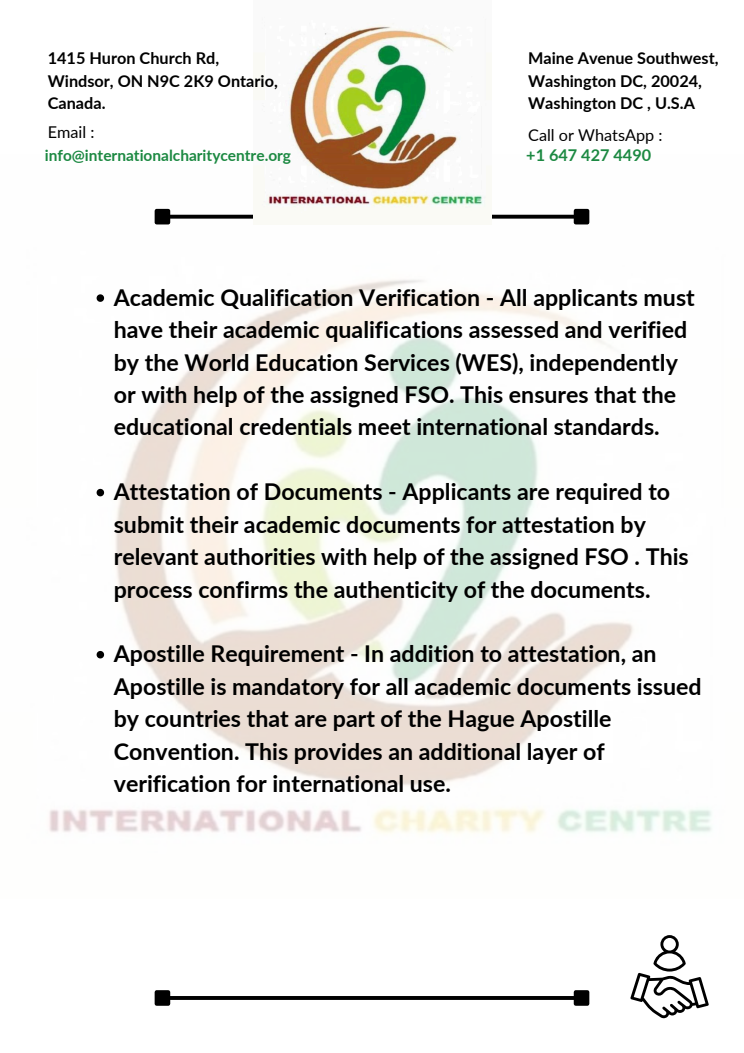
<style>
.page{position:relative;width:744px;height:1053px;background:#fff}
.page>*{position:absolute;margin:0;border:0;box-sizing:border-box;transform-origin:0 0}
.t1{font:700 23.16px/32.4px "Lato";color:#000}
.t2{font:700 16.24px/22.5px "Lato";color:#000}
.t3{font:16.24px "Lato";color:#000}
.t4{font:700 16.24px "Lato";color:#1c8942}
.t5{font:700 15.44px "Lato";color:#1c8942}
</style>
<div class="page">
<img style="left:49px;top:208px;width:663px;height:625px">
<svg style="left:97px;top:294px;width:7px;height:8px"></svg>
<svg style="left:97px;top:489px;width:7px;height:7px"></svg>
<svg style="left:97px;top:651px;width:7px;height:7px"></svg>
<svg style="left:170px;top:995px;width:404px;height:4px;fill:#020202"></svg>
<div style="left:157px;top:992px;width:11px;height:11px;background:#000"></div>
<div style="left:155px;top:990px;width:15px;height:15px;border:4px solid #000"></div>
<div style="left:576px;top:992px;width:11px;height:11px;background:#000"></div>
<div style="left:574px;top:990px;width:15px;height:15px;border:4px solid #000"></div>
<svg style="left:630px;top:935px;width:79px;height:83px"></svg>
<svg style="left:170px;top:215px;width:404px;height:4px"></svg>
<div style="left:157px;top:211px;width:11px;height:11px;background:#000"></div>
<div style="left:155px;top:209px;width:15px;height:15px;border:4px solid #000"></div>
<div style="left:576px;top:211px;width:11px;height:11px;background:#000"></div>
<div style="left:574px;top:209px;width:15px;height:15px;border:4px solid #000"></div>
<img style="left:254px;top:25px;width:237px;height:200px">
<p class="t2" style="left:48px;top:47px;width:232px">1415 Huron Church Rd,<br>Windsor, ON N9C 2K9 Ontario,<br>Canada.</p>
<p class="t2" style="left:528px;top:47px;width:192px">Maine Avenue Southwest,<br>Washington DC, 20024,<br>Washington DC , U.S.A</p>
<h2 class="t5" style="left:45px;top:145px;width:248px">info@internationalcharitycentre.org</h2>
<h2 class="t4" style="left:526px;top:145px;width:126px">+1 647 427 4490</h2>
<p class="t3" style="left:48px;top:122px;width:48px">Email :</p>
<p class="t3" style="left:528px;top:125px;width:136px">Call or WhatsApp :</p>
<p class="t1" style="left:114px;top:280px;width:583px">Academic Qualification Verification - All applicants must have their academic qualifications assessed and verified by the World Education Services (WES), independently or with help of the assigned FSO. This ensures that the educational credentials meet international standards.</p>
<h2 class="t1" style="left:114px;top:475px;width:577px">Attestation of Documents - Applicants are required to submit their academic documents for attestation by relevant authorities with help of the assigned FSO . This process confirms the authenticity of the documents.</h2>
<h2 class="t1" style="left:114px;top:637px;width:589px">Apostille Requirement - In addition to attestation, an Apostille is mandatory for all academic documents issued by countries that are part of the Hague Apostille Convention. This provides an additional layer of verification for international use.</h2>
</div>
